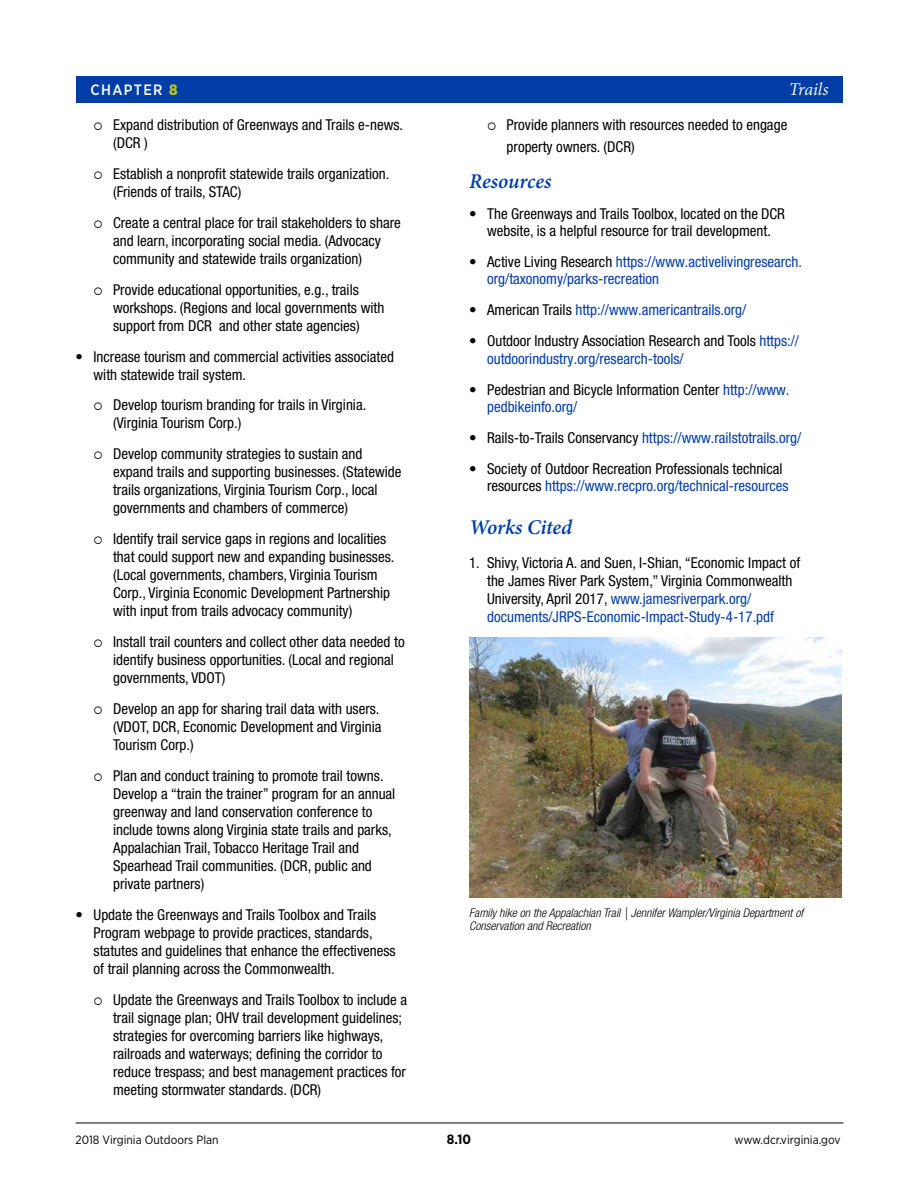
<style>
.page{position:relative;width:918px;height:1188px;background:#fff}
.page>*{position:absolute;margin:0;border:0;box-sizing:border-box;transform-origin:0 0}
.H1_Paragraph_Heading{font:italic 600 21px "Minion Pro";letter-spacing:-.005em;color:#003da6}
.sub-bullet{font:italic 600 21px "Minion Pro";color:#003da6}
.t1{font:italic 18px "Minion Pro";letter-spacing:-.015em;color:#f8f5e6}
.sub-bullet-2{font:condensed 15px/18px "Helvetica Neue LT Std";color:#000}
.Bullet_numbers{font:condensed 15px/18px "Helvetica Neue LT Std";color:#000}
.Bullet_numbers_last{font:condensed 15px/17.1px "Helvetica Neue LT Std";color:#000}
.Bullet_numbers_last-2{font:condensed 15px/17.1px "Helvetica Neue LT Std";color:#003da6}
.t2{font:500 15px "Gotham Narrow";letter-spacing:.09em;color:#fff}
.t3{font:700 13.5px "Gotham Narrow";color:#000}
.t4{font:italic 300 condensed 12px/13.5px "Helvetica Neue LT Std";color:#000}
.t5{font:12px "Gotham Narrow";color:#000}
.t6{font:700 12px "Gotham Narrow";color:#000}
.s1{font-weight:900;color:#bcc31a}
.s2{color:#000}
.s3{color:#003da6}
</style>
<div class="page">
<hr style="left:76px;top:1123px;width:767px;height:1px;background:#000">
<div style="left:76px;top:76px;width:766px;height:27px;background:#003da6"></div>
<img style="left:469px;top:638px;width:373px;height:260px">
<p class="t2" style="left:91px;top:80px;width:89px">CHAPTER <span class="s1">8</span></p>
<p class="t1" style="left:789px;top:76px;width:41px">Trails</p>
<p class="sub-bullet-2" style="left:113px;top:115px;width:292px;text-indent:-20px">○ Expand distribution of Greenways and Trails e-news. (DCR )</p>
<p class="sub-bullet-2" style="left:113px;top:164px;width:278px;text-indent:-20px">○ Establish a nonprofit statewide trails organization. (Friends of trails, STAC)</p>
<p class="sub-bullet-2" style="left:113px;top:213px;width:289px;text-indent:-20px">○ Create a central place for trail stakeholders to share and learn, incorporating social media. (Advocacy community and statewide trails organization)</p>
<p class="sub-bullet-2" style="left:113px;top:280px;width:273px;text-indent:-20px">○ Provide educational opportunities, e.g., trails workshops. (Regions and local governments with support from DCR and other state agencies)</p>
<p class="Bullet_numbers" style="left:94px;top:347px;width:302px;text-indent:-18px">• Increase tourism and commercial activities associated with statewide trail system.</p>
<p class="sub-bullet-2" style="left:113px;top:396px;width:255px;text-indent:-20px">○ Develop tourism branding for trails in Virginia. (Virginia Tourism Corp.)</p>
<p class="sub-bullet-2" style="left:113px;top:445px;width:290px;text-indent:-20px">○ Develop community strategies to sustain and expand trails and supporting businesses. (Statewide trails organizations, Virginia Tourism Corp., local governments and chambers of commerce)</p>
<p class="sub-bullet-2" style="left:113px;top:530px;width:283px;text-indent:-20px">○ Identify trail service gaps in regions and localities that could support new and expanding businesses. (Local governments, chambers, Virginia Tourism Corp., Virginia Economic Development Partnership with input from trails advocacy community)</p>
<p class="sub-bullet-2" style="left:113px;top:633px;width:293px;text-indent:-20px">○ Install trail counters and collect other data needed to identify business opportunities. (Local and regional governments, VDOT)</p>
<p class="sub-bullet-2" style="left:113px;top:700px;width:270px;text-indent:-20px">○ Develop an app for sharing trail data with users. (VDOT, DCR, Economic Development and Virginia<br>Tourism Corp.)</p>
<p class="sub-bullet-2" style="left:113px;top:767px;width:284px;text-indent:-20px">○ Plan and conduct training to promote trail towns.<br>Develop a “train the trainer” program for an annual greenway and land conservation conference to include towns along Virginia state trails and parks, Appalachian Trail, Tobacco Heritage Trail and Spearhead Trail communities. (DCR, public and private partners)</p>
<p class="Bullet_numbers" style="left:94px;top:906px;width:304px;text-indent:-18px">• Update the Greenways and Trails Toolbox and Trails Program webpage to provide practices, standards, statutes and guidelines that enhance the effectiveness of trail planning across the Commonwealth.</p>
<p class="sub-bullet-2" style="left:113px;top:991px;width:296px;text-indent:-20px">○ Update the Greenways and Trails Toolbox to include a trail signage plan; OHV trail development guidelines; strategies for overcoming barriers like highways, railroads and waterways; defining the corridor to reduce trespass; and best management practices for meeting stormwater standards. (DCR)</p>
<p class="sub-bullet-2" style="left:507px;top:113px;width:282px;line-height:22.5px;text-indent:-20px">○ Provide planners with resources needed to engage property owners. (DCR)</p>
<p class="sub-bullet" style="left:469px;top:166px;width:84px">Resources</p>
<p class="Bullet_numbers_last" style="left:469px;top:205px;width:317px;text-align:center">• The Greenways and Trails Toolbox, located on the DCR website, is a helpful resource for trail development.</p>
<p class="Bullet_numbers_last-2" style="left:487px;top:253px;width:317px;text-indent:-18px"><span class="s2">• Active Living Research</span> https://www.activelivingresearch. org/taxonomy/parks-recreation</p>
<p class="Bullet_numbers_last-2" style="left:469px;top:301px;width:279px"><span class="s2">• American Trails</span> http://www.americantrails.org/</p>
<p class="Bullet_numbers_last" style="left:487px;top:331px;width:314px;line-height:18px;text-indent:-18px">• Outdoor Industry Association Research and Tools <span class="s3">https:// outdoorindustry.org/research-tools/</span></p>
<p class="Bullet_numbers_last" style="left:487px;top:381px;width:304px;text-indent:-18px">• Pedestrian and Bicycle Information Center <span class="s3">http://www. pedbikeinfo.org/</span></p>
<p class="Bullet_numbers_last-2" style="left:469px;top:429px;width:334px"><span class="s2">• Rails-to-Trails Conservancy</span> https://www.railstotrails.org/</p>
<p class="Bullet_numbers_last" style="left:487px;top:460px;width:303px;text-indent:-18px">• Society of Outdoor Recreation Professionals technical resources <span class="s3">https://www.recpro.org/technical-resources</span></p>
<p class="H1_Paragraph_Heading" style="left:469px;top:512px;width:105px">Works Cited</p>
<p class="Bullet_numbers" style="left:487px;top:553px;width:315px;text-indent:-18px">1. Shivy, Victoria A. and Suen, I-Shian, “Economic Impact of the James River Park System,” Virginia Commonwealth University, April 2017, <span class="s3">www.jamesriverpark.org/ documents/JRPS-Economic-Impact-Study-4-17.pdf</span></p>
<p class="t4" style="left:469px;top:906px;width:336px">Family hike on the Appalachian Trail | Jennifer Wampler/Virginia Department of<br>Conservation and Recreation</p>
<p class="t5" style="left:76px;top:1132px;width:145px">2018 Virginia Outdoors Plan</p>
<p class="t3" style="left:447px;top:1130px;width:26px">8.10</p>
<p class="t6" style="left:454px;top:1132px;width:14px">10</p>
<p class="t5" style="left:735px;top:1132px;width:108px">www.dcr.virginia.gov</p>
</div>
